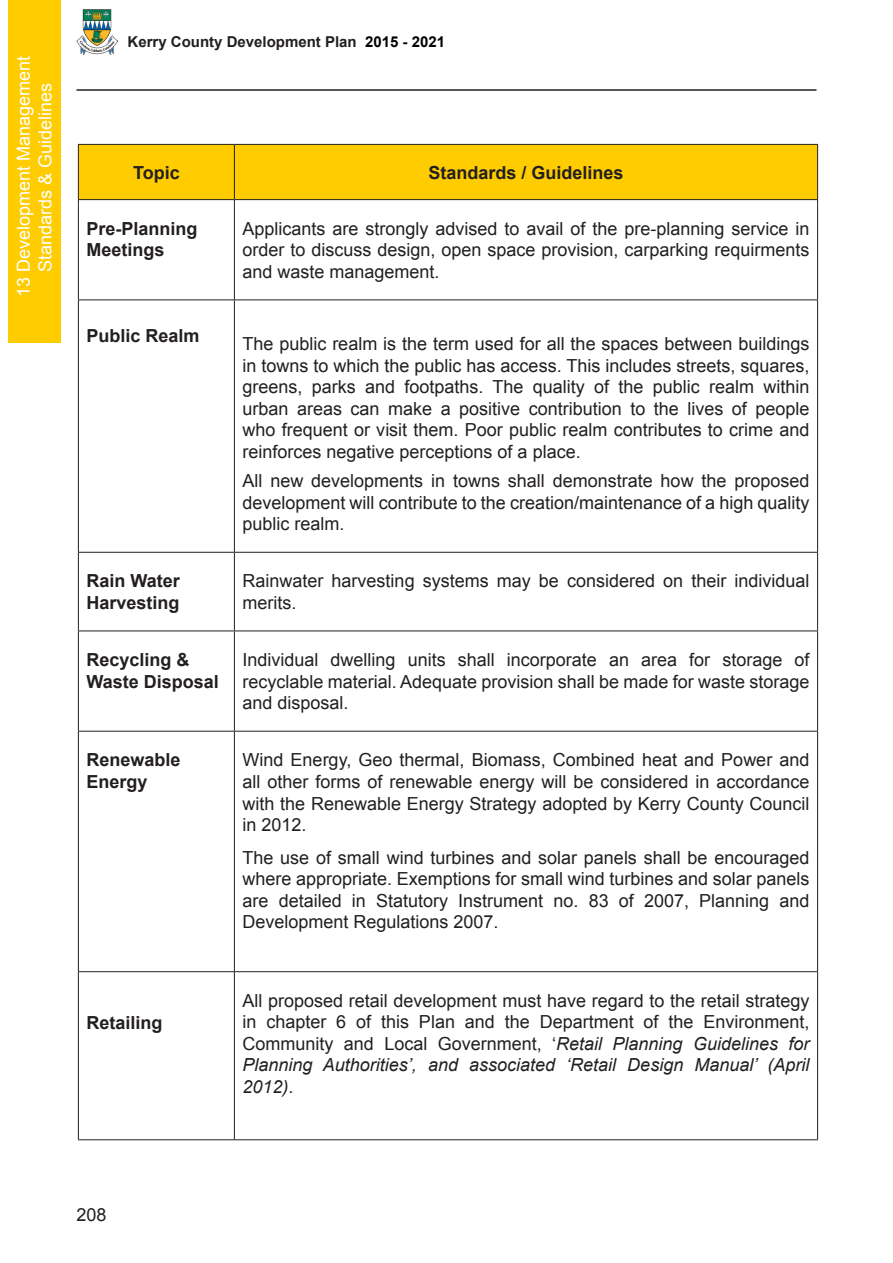
<style>
.page{position:relative;width:893px;height:1263px;background:#fff}
.page>*{position:absolute;margin:0;border:0;box-sizing:border-box;transform-origin:0 0}
.t1{font:18px/21.6px "Arial";color:#231f20;text-align:justify}
.t2{font:700 18px/21.6px "Arial";color:#231f20}
.t3{font:18px/21.6px "Arial";color:#fff;text-align:center}
.t4{font:700 15px "Arial";color:#231f20}
.s1{color:#000}
.s2{font-style:italic}
</style>
<div class="page">
<div style="left:76px;top:144px;width:740px;height:1035px;background:#fff;border:2px solid #fff"></div>
<img style="left:77px;top:10px;width:40px;height:44px">
<hr style="left:76px;top:89px;width:740px;height:2px;background:#231f20">
<div style="left:8px;top:0;width:52px;height:342px;background:#fc0"></div>
<div style="left:79px;top:145px;width:738px;height:54px;background:#fc0"></div>
<hr style="left:78px;top:144px;width:156px;height:1px;background:#231f20">
<hr style="left:78px;top:145px;width:1px;height:54px;background:#231f20">
<hr style="left:234px;top:144px;width:584px;height:1px;background:#231f20">
<hr style="left:234px;top:145px;width:1px;height:54px;background:#231f20">
<hr style="left:817px;top:145px;width:1px;height:54px;background:#231f20">
<hr style="left:78px;top:199px;width:156px;height:1px;background:#231f20">
<hr style="left:78px;top:200px;width:1px;height:99px;background:#231f20">
<hr style="left:234px;top:199px;width:584px;height:1px;background:#231f20">
<hr style="left:234px;top:200px;width:1px;height:99px;background:#231f20">
<hr style="left:817px;top:200px;width:1px;height:99px;background:#231f20">
<hr style="left:78px;top:299px;width:156px;height:1px;background:#231f20">
<hr style="left:78px;top:300px;width:1px;height:252px;background:#231f20">
<hr style="left:234px;top:299px;width:584px;height:1px;background:#231f20">
<hr style="left:234px;top:300px;width:1px;height:252px;background:#231f20">
<hr style="left:817px;top:300px;width:1px;height:252px;background:#231f20">
<hr style="left:78px;top:552px;width:156px;height:1px;background:#231f20">
<hr style="left:78px;top:553px;width:1px;height:77px;background:#231f20">
<hr style="left:234px;top:552px;width:584px;height:1px;background:#231f20">
<hr style="left:234px;top:553px;width:1px;height:77px;background:#231f20">
<hr style="left:817px;top:553px;width:1px;height:77px;background:#231f20">
<hr style="left:78px;top:630px;width:156px;height:1px;background:#231f20">
<hr style="left:78px;top:631px;width:1px;height:100px;background:#231f20">
<hr style="left:234px;top:630px;width:584px;height:1px;background:#231f20">
<hr style="left:234px;top:631px;width:1px;height:100px;background:#231f20">
<hr style="left:817px;top:631px;width:1px;height:100px;background:#231f20">
<hr style="left:78px;top:731px;width:156px;height:1px;background:#231f20">
<hr style="left:78px;top:731px;width:1px;height:240px;background:#231f20">
<hr style="left:234px;top:731px;width:584px;height:1px;background:#231f20">
<hr style="left:234px;top:731px;width:1px;height:240px;background:#231f20">
<hr style="left:817px;top:731px;width:1px;height:240px;background:#231f20">
<hr style="left:78px;top:971px;width:156px;height:1px;background:#231f20">
<hr style="left:78px;top:972px;width:1px;height:167px;background:#231f20">
<hr style="left:234px;top:971px;width:584px;height:1px;background:#231f20">
<hr style="left:234px;top:972px;width:1px;height:167px;background:#231f20">
<hr style="left:817px;top:972px;width:1px;height:167px;background:#231f20">
<hr style="left:78px;top:1139px;width:156px;height:1px;background:#231f20">
<hr style="left:234px;top:1139px;width:584px;height:1px;background:#231f20">
<p class="t3" style="left:13px;top:297px;width:243px;rotate:-90deg">13 Development Management<br>Standards &amp; Guidelines</p>
<p class="t4" style="left:128px;top:32px;width:319px">Kerry County Development Plan <span class="s1">2015 - 2021</span></p>
<p class="t2" style="left:133px;top:162px;width:48px">Topic</p>
<p class="t2" style="left:428px;top:162px;width:197px">Standards / Guidelines</p>
<p class="t2" style="left:86px;top:218px;width:113px">Pre-Planning<br>Meetings</p>
<p class="t1" style="left:242px;top:218px;width:568px">Applicants are strongly advised to avail of the pre-planning service in order to discuss design, open space provision, carparking requirments and waste management.</p>
<p class="t2" style="left:86px;top:326px;width:115px">Public Realm</p>
<p class="t1" style="left:242px;top:333px;width:568px">The public realm is the term used for all the spaces between buildings in towns to which the public has access. This includes streets, squares, greens, parks and footpaths. The quality of the public realm within urban areas can make a positive contribution to the lives of people who frequent or visit them. Poor public realm contributes to crime and reinforces negative perceptions of a place.</p>
<p class="t1" style="left:242px;top:470px;width:568px">All new developments in towns shall demonstrate how the proposed development will contribute to the creation/maintenance of a high quality public realm.</p>
<p class="t2" style="left:86px;top:571px;width:95px">Rain Water<br>Harvesting</p>
<p class="t1" style="left:242px;top:570px;width:568px">Rainwater harvesting systems may be considered on their individual merits.</p>
<p class="t2" style="left:86px;top:649px;width:134px">Recycling &amp;<br>Waste Disposal</p>
<p class="t1" style="left:242px;top:649px;width:568px">Individual dwelling units shall incorporate an area for storage of recyclable material. Adequate provision shall be made for waste storage and disposal.</p>
<p class="t2" style="left:86px;top:750px;width:96px">Renewable<br>Energy</p>
<p class="t1" style="left:242px;top:749px;width:568px">Wind Energy, Geo thermal, Biomass, Combined heat and Power and all other forms of renewable energy will be considered in accordance with the Renewable Energy Strategy adopted by Kerry County Council in 2012.</p>
<p class="t1" style="left:242px;top:846px;width:568px">The use of small wind turbines and solar panels shall be encouraged where appropriate. Exemptions for small wind turbines and solar panels are detailed in Statutory Instrument no. 83 of 2007, Planning and Development Regulations 2007.</p>
<p class="t2" style="left:86px;top:1012px;width:78px">Retailing</p>
<p class="t1" style="left:242px;top:990px;width:568px">All proposed retail development must have regard to the retail strategy in chapter 6 of this Plan and the Department of the Environment, Community and Local Government, ‘<span class="s2">Retail Planning Guidelines for Planning Authorities’, and associated ‘Retail Design Manual’ (April 2012)</span>.</p>
<p class="t1" style="left:76px;top:1204px;width:32px">208</p>
</div>
